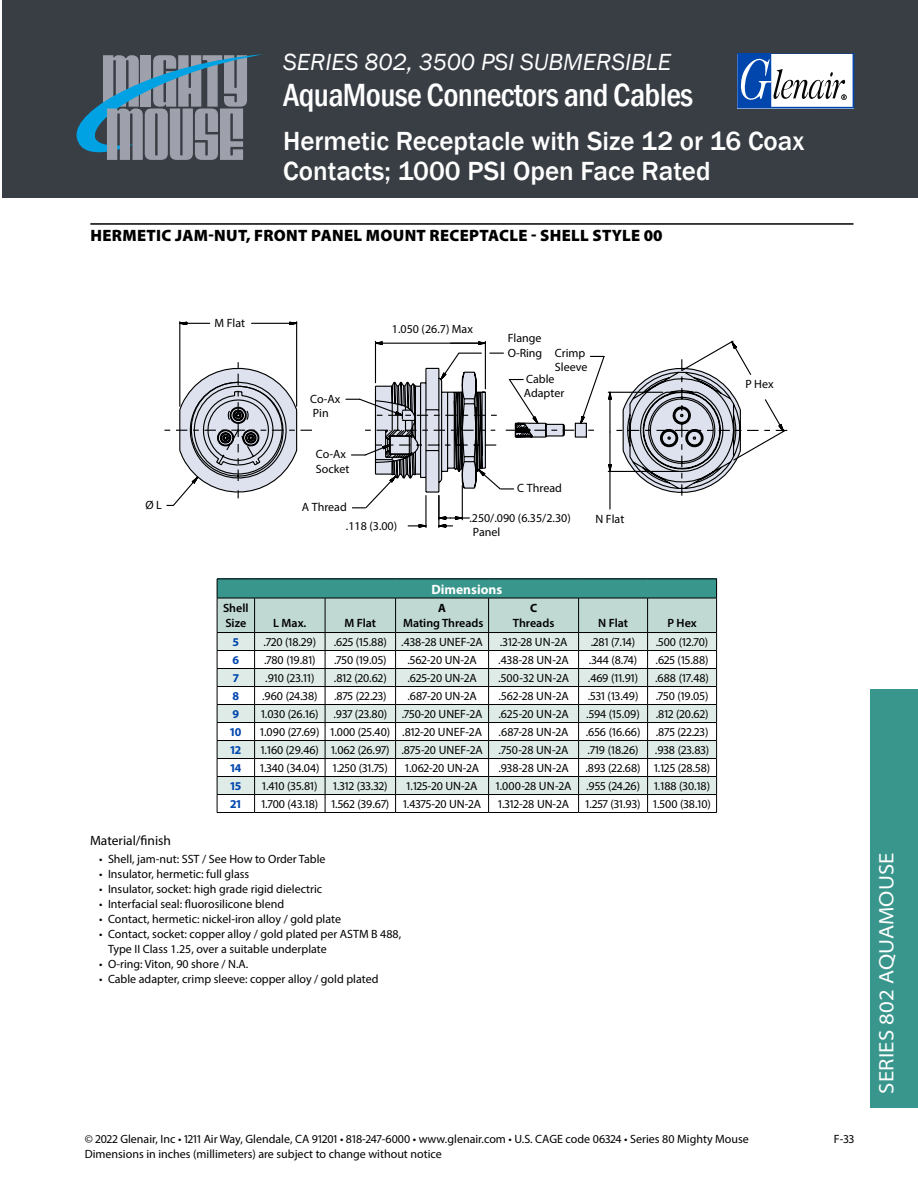
<style>
.page{position:relative;width:918px;height:1188px;background:#fff}
.page>*{position:absolute;margin:0;border:0;box-sizing:border-box;transform-origin:0 0}
.t1{font:500 condensed 33px "Franklin Gothic";letter-spacing:-.02em;color:#fff}
.t2{font:500 27px/30px "Franklin Gothic";color:#fff}
.t3{font:italic 24px "Franklin Gothic";color:#fff}
.t4{font:semi-expanded 21px "Myriad Pro";letter-spacing:.01em;color:#fff}
.t5{font:900 16.5px "Myriad Pro";letter-spacing:.02em;color:#000}
.t6{font:13.5px "Myriad Pro";color:#000}
.t7{font:700 13.5px "Myriad Pro";color:#fff}
.t8{font:12px/14.4px "Myriad Pro";color:#000}
.t9{font:600 12px/15px "Myriad Pro";color:#000}
.t10{font:700 12px "Myriad Pro";color:#0046ad}
.t11{font:700 12px "Myriad Pro";color:#000}
</style>
<div class="page">
<div style="left:871px;top:690px;width:47px;height:418px;background:#39968c"></div>
<div style="left:2px;top:0;width:916px;height:198px;background:#393e45"></div>
<svg style="left:737px;top:54px;width:117px;height:55px;background:#a5b8d4"></svg>
<svg style="left:77px;top:54px;width:186px;height:106px"></svg>
<hr style="left:217px;top:812px;width:38px;height:1px;background:#000">
<hr style="left:255px;top:812px;width:70px;height:1px;background:#000">
<hr style="left:325px;top:812px;width:71px;height:1px;background:#000">
<hr style="left:396px;top:812px;width:93px;height:1px;background:#000">
<hr style="left:489px;top:812px;width:90px;height:1px;background:#000">
<hr style="left:579px;top:812px;width:69px;height:1px;background:#000">
<hr style="left:648px;top:812px;width:69px;height:1px;background:#000">
<svg style="left:217px;top:579px;width:500px;height:233px"></svg>
<hr style="left:255px;top:579px;width:70px;height:1px;background:#000">
<hr style="left:325px;top:579px;width:71px;height:1px;background:#000">
<hr style="left:396px;top:579px;width:93px;height:1px;background:#000">
<hr style="left:489px;top:579px;width:90px;height:1px;background:#000">
<hr style="left:579px;top:579px;width:69px;height:1px;background:#000">
<hr style="left:648px;top:579px;width:69px;height:1px;background:#000">
<hr style="left:217px;top:598px;width:38px;height:1px;background:#000">
<hr style="left:255px;top:598px;width:70px;height:1px;background:#000">
<hr style="left:325px;top:598px;width:71px;height:1px;background:#000">
<hr style="left:396px;top:598px;width:93px;height:1px;background:#000">
<hr style="left:489px;top:598px;width:90px;height:1px;background:#000">
<hr style="left:579px;top:598px;width:69px;height:1px;background:#000">
<hr style="left:648px;top:598px;width:69px;height:1px;background:#000">
<hr style="left:217px;top:598px;width:1px;height:34px;background:#000">
<hr style="left:716px;top:598px;width:1px;height:34px;background:#000">
<hr style="left:217px;top:632px;width:38px;height:1px;background:#000">
<hr style="left:255px;top:632px;width:70px;height:1px;background:#000">
<hr style="left:325px;top:632px;width:71px;height:1px;background:#000">
<hr style="left:396px;top:632px;width:93px;height:1px;background:#000">
<hr style="left:489px;top:632px;width:90px;height:1px;background:#000">
<hr style="left:579px;top:632px;width:69px;height:1px;background:#000">
<hr style="left:648px;top:632px;width:69px;height:1px;background:#000">
<hr style="left:375px;top:341px;width:1px;height:42px;background:#000">
<hr style="left:485px;top:341px;width:1px;height:48px;background:#000">
<svg style="left:374px;top:341px;width:112px;height:5px"></svg>
<hr style="left:179px;top:322px;width:1px;height:84px;background:#000">
<hr style="left:296px;top:322px;width:1px;height:84px;background:#000">
<svg style="left:179px;top:321px;width:32px;height:5px"></svg>
<svg style="left:251px;top:321px;width:47px;height:5px"></svg>
<svg style="left:165px;top:368px;width:132px;height:138px"></svg>
<svg style="left:574px;top:340px;width:214px;height:170px"></svg>
<svg style="left:346px;top:352px;width:218px;height:176px"></svg>
<hr style="left:90px;top:223px;width:764px;height:2px;background:#000">
<h3 class="t3" style="left:283px;top:47px;width:390px">SERIES 802, 3500 PSI SUBMERSIBLE</h3>
<h1 class="t1" style="left:283px;top:74px;width:412px">AquaMouse Connectors and Cables</h1>
<h2 class="t2" style="left:283px;top:126px;width:523px">Hermetic Receptacle with Size 12 or 16 Coax<br>Contacts; 1000 PSI Open Face Rated</h2>
<h3 class="t5" style="left:91px;top:225px;width:574px">HERMETIC JAM-NUT, FRONT PANEL MOUNT RECEPTACLE - SHELL STYLE 00</h3>
<p class="t8" style="left:215px;top:315px;width:32px">M Flat</p>
<p class="t8" style="left:310px;top:391px;width:32px">Co-Ax<br>Pin</p>
<p class="t8" style="left:392px;top:321px;width:82px">1.050 (26.7) Max</p>
<p class="t8" style="left:508px;top:331px;width:36px">Flange<br>O-Ring</p>
<p class="t8" style="left:555px;top:346px;width:34px">Crimp<br>Sleeve</p>
<p class="t8" style="left:524px;top:372px;width:42px">Cable<br>Adapter</p>
<p class="t8" style="left:316px;top:447px;width:35px">Co-Ax<br>Socket</p>
<p class="t8" style="left:145px;top:498px;width:18px">Ø L</p>
<p class="t8" style="left:302px;top:500px;width:46px">A Thread</p>
<p class="t8" style="left:517px;top:481px;width:46px">C Thread</p>
<p class="t8" style="left:346px;top:518px;width:53px">.118 (3.00)</p>
<p class="t8" style="left:469px;top:511px;width:103px;line-height:13.8px">.250/.090 (6.35/2.30)<br>Panel</p>
<p class="t8" style="left:596px;top:512px;width:30px">N Flat</p>
<p class="t7" style="left:431px;top:580px;width:72px">Dimensions</p>
<p class="t9" style="left:223px;top:600px;width:27px">Shell<br>Size</p>
<p class="t9" style="left:273px;top:615px;width:35px">L Max.</p>
<p class="t9" style="left:345px;top:615px;width:33px">M Flat</p>
<p class="t11" style="left:438px;top:600px;width:9px">A</p>
<p class="t9" style="left:403px;top:615px;width:82px">Mating Threads</p>
<p class="t11" style="left:530px;top:600px;width:9px">C</p>
<p class="t9" style="left:513px;top:615px;width:43px">Threads</p>
<p class="t9" style="left:598px;top:615px;width:31px">N Flat</p>
<p class="t9" style="left:667px;top:615px;width:31px">P Hex</p>
<p class="t10" style="left:233px;top:634px;width:8px">5</p>
<p class="t8" style="left:264px;top:635px;width:54px">.720 (18.29)</p>
<p class="t8" style="left:334px;top:635px;width:151px">.625 (15.88) .438-28 UNEF-2A</p>
<p class="t8" style="left:500px;top:635px;width:69px">.312-28 UN-2A</p>
<p class="t8" style="left:591px;top:635px;width:46px">.281 (7.14)</p>
<p class="t8" style="left:656px;top:635px;width:54px">.500 (12.70)</p>
<p class="t10" style="left:233px;top:652px;width:8px">6</p>
<p class="t8" style="left:264px;top:653px;width:53px">.780 (19.81)</p>
<p class="t8" style="left:334px;top:653px;width:54px">.750 (19.05)</p>
<p class="t8" style="left:407px;top:653px;width:71px">.562-20 UN-2A</p>
<p class="t8" style="left:498px;top:653px;width:72px">.438-28 UN-2A</p>
<p class="t8" style="left:589px;top:653px;width:50px">.344 (8.74)</p>
<p class="t8" style="left:656px;top:653px;width:55px">.625 (15.88)</p>
<p class="t10" style="left:233px;top:670px;width:7px">7</p>
<p class="t8" style="left:265px;top:671px;width:51px">.910 (23.11)</p>
<p class="t8" style="left:334px;top:671px;width:54px">.812 (20.62)</p>
<p class="t8" style="left:407px;top:671px;width:71px">.625-20 UN-2A</p>
<p class="t8" style="left:498px;top:671px;width:73px">.500-32 UN-2A</p>
<p class="t8" style="left:588px;top:671px;width:52px">.469 (11.91)</p>
<p class="t8" style="left:655px;top:671px;width:55px">.688 (17.48)</p>
<p class="t10" style="left:233px;top:688px;width:8px">8</p>
<p class="t8" style="left:262px;top:689px;width:57px">.960 (24.38)</p>
<p class="t8" style="left:334px;top:689px;width:54px">.875 (22.23)</p>
<p class="t8" style="left:407px;top:689px;width:71px">.687-20 UN-2A</p>
<p class="t8" style="left:499px;top:689px;width:72px">.562-28 UN-2A</p>
<p class="t8" style="left:588px;top:689px;width:52px">.531 (13.49)</p>
<p class="t8" style="left:656px;top:689px;width:54px">.750 (19.05)</p>
<p class="t10" style="left:233px;top:706px;width:8px">9</p>
<p class="t8" style="left:261px;top:707px;width:223px">1.030 (26.16) .937 (23.80) .750-20 UNEF-2A</p>
<p class="t8" style="left:498px;top:707px;width:72px">.625-20 UN-2A</p>
<p class="t8" style="left:586px;top:707px;width:55px">.594 (15.09)</p>
<p class="t8" style="left:656px;top:707px;width:54px">.812 (20.62)</p>
<p class="t10" style="left:230px;top:724px;width:13px">10</p>
<p class="t8" style="left:260px;top:725px;width:223px">1.090 (27.69) 1.000 (25.40) .812-20 UNEF-2A</p>
<p class="t8" style="left:499px;top:725px;width:71px">.687-28 UN-2A</p>
<p class="t8" style="left:586px;top:725px;width:56px">.656 (16.66)</p>
<p class="t8" style="left:656px;top:725px;width:54px">.875 (22.23)</p>
<p class="t10" style="left:231px;top:742px;width:12px">12</p>
<p class="t8" style="left:261px;top:743px;width:224px">1.160 (29.46) 1.062 (26.97) .875-20 UNEF-2A</p>
<p class="t8" style="left:499px;top:743px;width:71px">.750-28 UN-2A</p>
<p class="t8" style="left:588px;top:743px;width:52px">.719 (18.26)</p>
<p class="t8" style="left:655px;top:743px;width:56px">.938 (23.83)</p>
<p class="t10" style="left:230px;top:760px;width:13px">14</p>
<p class="t8" style="left:260px;top:761px;width:129px">1.340 (34.04) 1.250 (31.75)</p>
<p class="t8" style="left:405px;top:761px;width:75px">1.062-20 UN-2A</p>
<p class="t8" style="left:498px;top:761px;width:72px">.938-28 UN-2A</p>
<p class="t8" style="left:586px;top:761px;width:126px">.893 (22.68) 1.125 (28.58)</p>
<p class="t10" style="left:231px;top:778px;width:12px">15</p>
<p class="t8" style="left:262px;top:779px;width:57px">1.410 (35.81)</p>
<p class="t8" style="left:333px;top:779px;width:56px">1.312 (33.32)</p>
<p class="t8" style="left:407px;top:779px;width:72px">1.125-20 UN-2A</p>
<p class="t8" style="left:496px;top:779px;width:216px">1.000-28 UN-2A .955 (24.26) 1.188 (30.18)</p>
<p class="t10" style="left:231px;top:796px;width:12px">21</p>
<p class="t8" style="left:261px;top:797px;width:221px">1.700 (43.18) 1.562 (39.67) 1.4375-20 UN-2A</p>
<p class="t8" style="left:498px;top:797px;width:72px">1.312-28 UN-2A</p>
<p class="t8" style="left:586px;top:797px;width:127px">1.257 (31.93) 1.500 (38.10)</p>
<p class="t6" style="left:90px;top:832px;width:83px">Material/finish</p>
<p class="t8" style="left:99px;top:852px;width:228px">• Shell, jam-nut: SST / See How to Order Table</p>
<p class="t8" style="left:99px;top:867px;width:152px">• Insulator, hermetic: full glass</p>
<p class="t8" style="left:99px;top:882px;width:225px">• Insulator, socket: high grade rigid dielectric</p>
<p class="t8" style="left:99px;top:897px;width:187px">• Interfacial seal: fluorosilicone blend</p>
<p class="t8" style="left:99px;top:912px;width:244px">• Contact, hermetic: nickel-iron alloy / gold plate</p>
<p class="t8" style="left:108px;top:927px;width:295px;line-height:15px;text-indent:-9px">• Contact, socket: copper alloy / gold plated per ASTM B 488,<br>Type II Class 1.25, over a suitable underplate</p>
<p class="t8" style="left:99px;top:957px;width:151px">• O-ring: Viton, 90 shore / N.A.</p>
<p class="t8" style="left:99px;top:972px;width:281px">• Cable adapter, crimp sleeve: copper alloy / gold plated</p>
<p class="t8" style="left:745px;top:377px;width:30px">P Hex</p>
<p class="t8" style="left:85px;top:1131px;width:666px">© 2022 Glenair, Inc • 1211 Air Way, Glendale, CA 91201 • 818-247-6000 • www.glenair.com • U.S. CAGE code 06324 • Series 80 Mighty Mouse</p>
<p class="t8" style="left:834px;top:1131px;width:20px">F-33</p>
<p class="t8" style="left:85px;top:1146px;width:359px">Dimensions in inches (millimeters) are subject to change without notice</p>
<h3 class="t4" style="left:873px;top:1094px;width:243px;rotate:-90deg">SERIES 802 AQUAMOUSE</h3>
</div>
